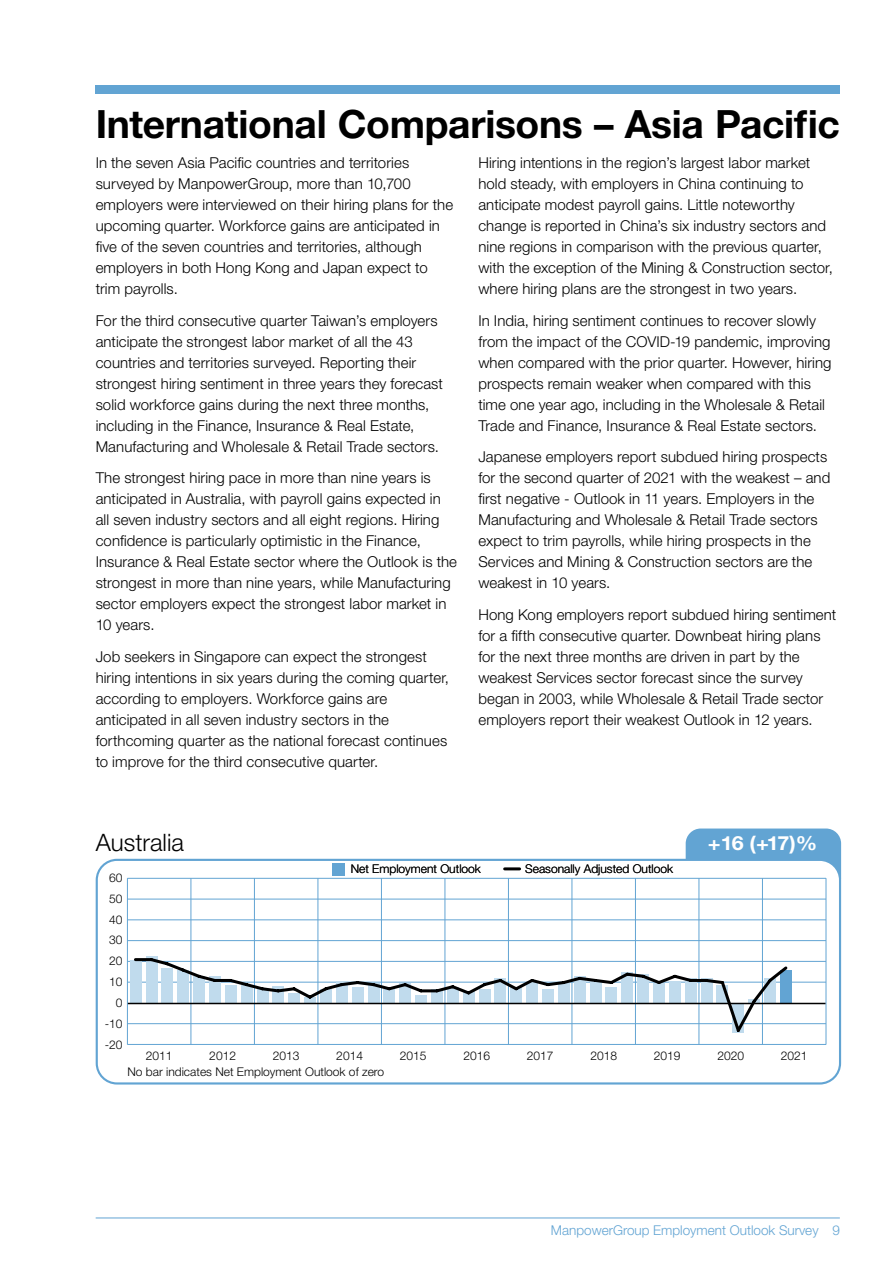
<style>
.page{position:relative;width:893px;height:1263px;background:#fff}
.page>*{position:absolute;margin:0;border:0;box-sizing:border-box;transform-origin:0 0}
.t1{font:700 39px "Helvetica Neue LT Std";letter-spacing:-.01em;color:#000}
.t2{font:300 24px "Helvetica Neue LT Std";color:#000}
.t3{font:700 19.5px "Helvetica Neue LT Std";color:#fff;scale:1.1 1}
.t4{font:300 15px/21px "Helvetica Neue LT Std";letter-spacing:.005em;color:#000}
.t5{font:300 13.5px "Helvetica Neue LT Std";color:#62a4d3}
.t6{font:300 12px "Helvetica Neue LT Std";color:#000}
</style>
<div class="page">
<hr style="left:96px;top:1217px;width:744px;height:1px;background:#62a4d3">
<div style="left:96px;top:85px;width:744px;height:9px;background:#62a4d3"></div>
<div style="left:686px;top:828px;width:155px;height:64px;background:#62a4d3;border-radius:15px"></div>
<svg style="left:96px;top:859px;width:745px;height:225px"></svg>
<hr style="left:505px;top:867px;width:15px;height:3px;background:#000">
<div style="left:332px;top:863px;width:13px;height:13px;background:#62a4d3"></div>
<hr style="left:127px;top:1044px;width:699px;height:1px;background:#62a4d3">
<hr style="left:127px;top:1023px;width:699px;height:1px;background:#62a4d3">
<hr style="left:127px;top:982px;width:699px;height:1px;background:#62a4d3">
<hr style="left:127px;top:961px;width:699px;height:1px;background:#62a4d3">
<hr style="left:127px;top:940px;width:699px;height:1px;background:#62a4d3">
<hr style="left:127px;top:919px;width:699px;height:1px;background:#62a4d3">
<hr style="left:127px;top:899px;width:699px;height:1px;background:#62a4d3">
<hr style="left:127px;top:878px;width:699px;height:1px;background:#62a4d3">
<div style="left:130px;top:960px;width:11px;height:43px;background:#c0dbed"></div>
<div style="left:146px;top:955px;width:11px;height:48px;background:#fff"></div>
<div style="left:780px;top:970px;width:12px;height:33px;background:#62a4d3"></div>
<hr style="left:127px;top:878px;width:1px;height:166px;background:#62a4d3">
<hr style="left:191px;top:878px;width:1px;height:166px;background:#62a4d3">
<hr style="left:254px;top:878px;width:1px;height:166px;background:#62a4d3">
<hr style="left:318px;top:878px;width:1px;height:166px;background:#62a4d3">
<hr style="left:381px;top:878px;width:1px;height:166px;background:#62a4d3">
<hr style="left:445px;top:878px;width:1px;height:166px;background:#62a4d3">
<hr style="left:508px;top:878px;width:1px;height:166px;background:#62a4d3">
<hr style="left:572px;top:878px;width:1px;height:166px;background:#62a4d3">
<hr style="left:635px;top:878px;width:1px;height:166px;background:#62a4d3">
<hr style="left:699px;top:878px;width:1px;height:166px;background:#62a4d3">
<hr style="left:762px;top:878px;width:1px;height:166px;background:#62a4d3">
<hr style="left:826px;top:878px;width:1px;height:166px;background:#62a4d3">
<hr style="left:128px;top:1003px;width:697px;height:1px;background:#000">
<svg style="left:132px;top:956px;width:658px;height:78px"></svg>
<h1 class="t1" style="left:96px;top:100px;width:746px">International Comparisons – Asia Pacific</h1>
<p class="t4" style="left:478px;top:152px;width:356px">Hiring intentions in the region’s largest labor market hold steady, with employers in China continuing to anticipate modest payroll gains. Little noteworthy change is reported in China’s six industry sectors and nine regions in comparison with the previous quarter, with the exception of the Mining &amp; Construction sector, where hiring plans are the strongest in two years.</p>
<p class="t4" style="left:478px;top:309px;width:355px">In India, hiring sentiment continues to recover slowly from the impact of the COVID-19 pandemic, improving when compared with the prior quarter. However, hiring prospects remain weaker when compared with this time one year ago, including in the Wholesale &amp; Retail Trade and Finance, Insurance &amp; Real Estate sectors.</p>
<p class="t4" style="left:478px;top:446px;width:353px">Japanese employers report subdued hiring prospects for the second quarter of 2021 with the weakest – and first negative - Outlook in 11 years. Employers in the Manufacturing and Wholesale &amp; Retail Trade sectors expect to trim payrolls, while hiring prospects in the Services and Mining &amp; Construction sectors are the weakest in 10 years.</p>
<p class="t4" style="left:478px;top:603px;width:359px">Hong Kong employers report subdued hiring sentiment for a fifth consecutive quarter. Downbeat hiring plans for the next three months are driven in part by the weakest Services sector forecast since the survey began in 2003, while Wholesale &amp; Retail Trade sector employers report their weakest Outlook in 12 years.</p>
<p class="t4" style="left:96px;top:152px;width:359px">In the seven Asia Pacific countries and territories surveyed by ManpowerGroup, more than 10,700 employers were interviewed on their hiring plans for the upcoming quarter. Workforce gains are anticipated in five of the seven countries and territories, although employers in both Hong Kong and Japan expect to trim payrolls.</p>
<p class="t4" style="left:96px;top:309px;width:349px">For the third consecutive quarter Taiwan’s employers anticipate the strongest labor market of all the 43 countries and territories surveyed. Reporting their strongest hiring sentiment in three years they forecast solid workforce gains during the next three months, including in the Finance, Insurance &amp; Real Estate, Manufacturing and Wholesale &amp; Retail Trade sectors.</p>
<p class="t4" style="left:96px;top:467px;width:363px">The strongest hiring pace in more than nine years is anticipated in Australia, with payroll gains expected in all seven industry sectors and all eight regions. Hiring confidence is particularly optimistic in the Finance, Insurance &amp; Real Estate sector where the Outlook is the strongest in more than nine years, while Manufacturing sector employers expect the strongest labor market in 10 years.</p>
<p class="t4" style="left:96px;top:645px;width:355px">Job seekers in Singapore can expect the strongest hiring intentions in six years during the coming quarter, according to employers. Workforce gains are anticipated in all seven industry sectors in the forthcoming quarter as the national forecast continues to improve for the third consecutive quarter.</p>
<h2 class="t2" style="left:96px;top:827px;width:90px">Australia</h2>
<h3 class="t3" style="left:708px;top:831px;width:101px">+16 (+17)%</h3>
<p class="t6" style="left:351px;top:861px;width:132px">Net Employment Outlook</p>
<p class="t6" style="left:525px;top:861px;width:150px">Seasonally Adjusted Outlook</p>
<p class="t6" style="left:109px;top:870px;width:15px">60</p>
<p class="t6" style="left:109px;top:891px;width:15px">50</p>
<p class="t6" style="left:109px;top:912px;width:15px">40</p>
<p class="t6" style="left:109px;top:933px;width:15px">30</p>
<p class="t6" style="left:109px;top:954px;width:15px">20</p>
<p class="t6" style="left:109px;top:974px;width:15px">10</p>
<p class="t6" style="left:116px;top:995px;width:8px">0</p>
<p class="t6" style="left:105px;top:1016px;width:19px">-10</p>
<p class="t6" style="left:105px;top:1037px;width:19px">-20</p>
<p class="t6" style="left:146px;top:1048px;width:28px">2011</p>
<p class="t6" style="left:209px;top:1048px;width:28px">2012</p>
<p class="t6" style="left:273px;top:1048px;width:28px">2013</p>
<p class="t6" style="left:336px;top:1048px;width:28px">2014</p>
<p class="t6" style="left:400px;top:1048px;width:28px">2015</p>
<p class="t6" style="left:463px;top:1048px;width:28px">2016</p>
<p class="t6" style="left:527px;top:1048px;width:28px">2017</p>
<p class="t6" style="left:590px;top:1048px;width:28px">2018</p>
<p class="t6" style="left:654px;top:1048px;width:28px">2019</p>
<p class="t6" style="left:717px;top:1048px;width:28px">2020</p>
<p class="t6" style="left:781px;top:1048px;width:28px">2021</p>
<p class="t6" style="left:127px;top:1064px;width:258px">No bar indicates Net Employment Outlook of zero</p>
<p class="t5" style="left:551px;top:1222px;width:290px">ManpowerGroup Employment Outlook Survey 9</p>
</div>
